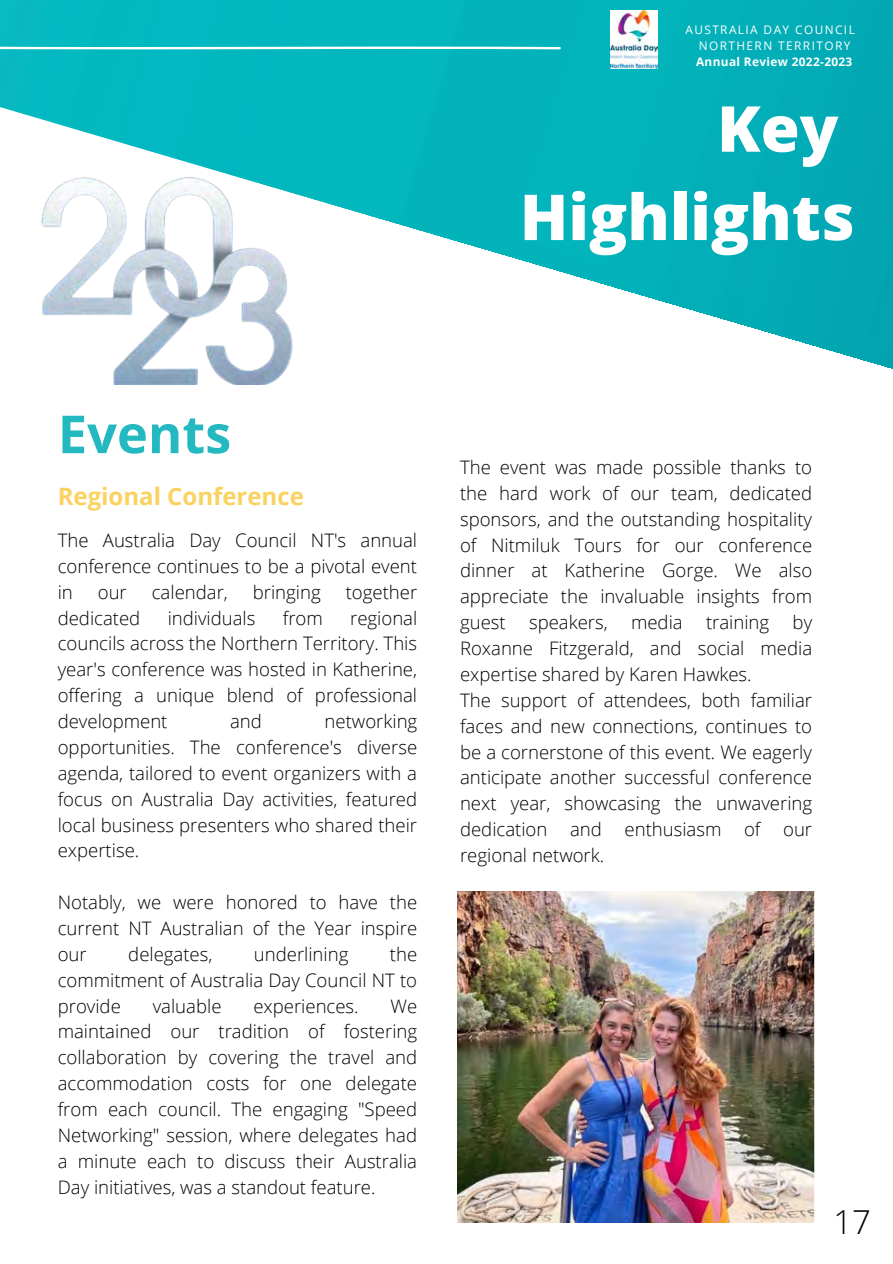
<style>
.page{position:relative;width:893px;height:1264px;background:#fff}
.page>*{position:absolute;margin:0;border:0;box-sizing:border-box;transform-origin:0 0}
.t1{font:800 63.45px "Open Sans";color:#fff}
.t2{font:700 52.5px "Open Sans";color:#24b9c1}
.t3{font:300 33px "Open Sans";color:#000}
.t4{font:700 24px "Open Sans";color:#fbd160}
.t5{font:300 18.6px/25.8px "Open Sans";color:#000;text-align:justify}
.t6{font:11.85px/15.8px "Open Sans";letter-spacing:.12em;color:#fff}
.t7{font:700 11.85px "Open Sans";letter-spacing:.03em;color:#fff}
</style>
<div class="page">
<img style="left:0;top:0;width:892px;height:369px">
<svg style="left:0;top:46px;width:560px;height:3px"></svg>
<img style="left:610px;top:11px;width:47px;height:57px">
<img style="left:29px;top:171px;width:275px;height:214px">
<img style="left:457px;top:891px;width:357px;height:330px">
<p class="t6" style="left:698px;top:22px;width:157px;text-indent:-13px">AUSTRALIA DAY COUNCIL<br>NORTHERN TERRITORY</p>
<p class="t7" style="left:696px;top:53px;width:158px">Annual Review 2022-2023</p>
<p class="t1" style="left:717px;top:84px;width:123px">Key</p>
<p class="t1" style="left:519px;top:172px;width:336px">Highlights</p>
<p class="t2" style="left:58px;top:397px;width:175px">Events</p>
<p class="t4" style="left:58px;top:479px;width:247px">Regional Conference</p>
<p class="t5" style="left:58px;top:527px;width:361px">The Australia Day Council NT's annual conference continues to be a pivotal event in</p>
<p class="t5" style="left:98px;top:578px;width:31px">our</p>
<p class="t5" style="left:152px;top:578px;width:78px">calendar,</p>
<p class="t5" style="left:253px;top:578px;width:69px">bringing</p>
<p class="t5" style="left:346px;top:578px;width:73px">together</p>
<p class="t5" style="left:58px;top:604px;width:84px">dedicated</p>
<p class="t5" style="left:168px;top:604px;width:89px">individuals</p>
<p class="t5" style="left:283px;top:604px;width:42px">from</p>
<p class="t5" style="left:58px;top:604px;width:361px;text-indent:292px">regional councils across the Northern Territory. This year's conference was hosted in Katherine, offering a unique blend of professional development</p>
<p class="t5" style="left:58px;top:708px;width:361px;text-indent:267px">networking opportunities. The conference's diverse agenda, tailored to event organizers with a focus on Australia Day activities, featured local business presenters who shared their expertise.</p>
<p class="t5" style="left:58px;top:889px;width:361px">Notably, we were honored to have the current NT Australian of the Year inspire our</p>
<p class="t5" style="left:230px;top:708px;width:33px">and</p>
<p class="t5" style="left:58px;top:940px;width:361px;text-indent:332px">the commitment of Australia Day Council NT to provide</p>
<p class="t5" style="left:128px;top:940px;width:86px">delegates,</p>
<p class="t5" style="left:254px;top:940px;width:96px">underlining</p>
<p class="t5" style="left:153px;top:992px;width:70px">valuable</p>
<p class="t5" style="left:253px;top:992px;width:107px">experiences.</p>
<p class="t5" style="left:58px;top:992px;width:361px;text-indent:333px">We maintained our tradition of fostering collaboration by covering the travel and accommodation costs for one delegate from each council. The engaging "Speed Networking" session, where delegates had a minute each to discuss their Australia Day initiatives, was a standout feature.</p>
<p class="t5" style="left:460px;top:454px;width:353px">The event was made possible thanks to the hard work of our team, dedicated sponsors, and the outstanding hospitality of Nitmiluk Tours for our conference dinner at Katherine Gorge. We also appreciate the invaluable insights from guest</p>
<p class="t5" style="left:460px;top:609px;width:353px;text-indent:332px">by Roxanne Fitzgerald, and social media expertise shared by Karen Hawkes.</p>
<p class="t5" style="left:460px;top:686px;width:353px">The support of attendees, both familiar faces and new connections, continues to be a cornerstone of this event. We eagerly anticipate another successful conference next year, showcasing the unwavering dedication and enthusiasm of our regional network.</p>
<p class="t5" style="left:529px;top:609px;width:80px">speakers,</p>
<p class="t5" style="left:631px;top:609px;width:53px">media</p>
<p class="t5" style="left:706px;top:609px;width:65px">training</p>
<p class="t3" style="left:833px;top:1198px;width:39px">17</p>
</div>
